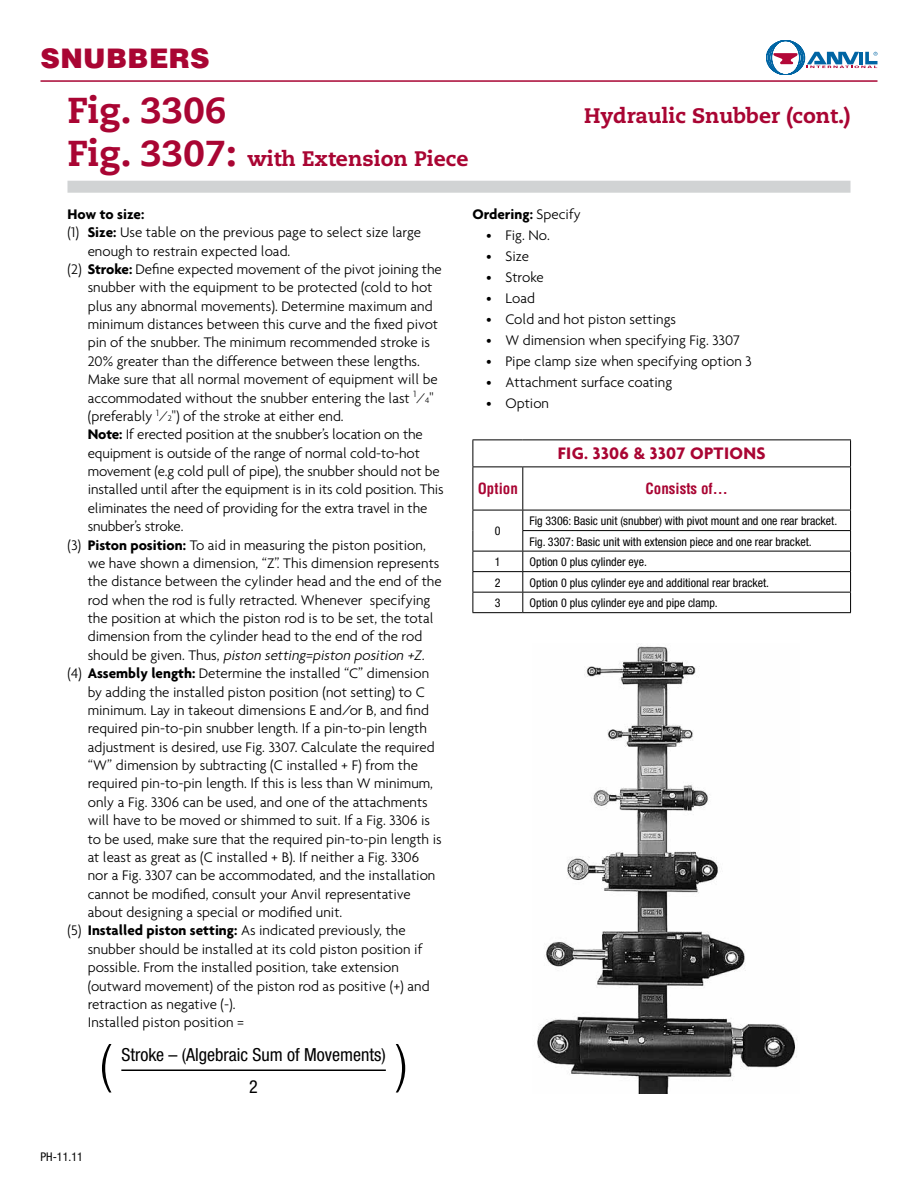
<style>
.page{position:relative;width:918px;height:1188px;background:#fff}
.page>*{position:absolute;margin:0;border:0;box-sizing:border-box;transform-origin:0 0}
.t1{font:300 condensed 54px "Helvetica Neue";color:#000}
.t2{font:800 36px "Caecilia";color:#a90533}
.t3{font:900 27px "Helvetica";letter-spacing:.015em;color:#a90533}
.t4{font:800 21px "Caecilia";color:#a90533}
.t5{font:condensed 18px/33px "Helvetica Neue";color:#000;text-align:center}
.t6{font:700 18px "Agenda";letter-spacing:.02em;color:#a90533}
.t7{font:300 15px "Agenda";color:#000}
.t8{font:italic 300 15px "Agenda";color:#000}
.t9{font:700 15px "Agenda";color:#000}
.t10{font:700 condensed 15px "Helvetica";color:#a90533}
.t11{font:condensed 12px/20.5px "Helvetica Neue";color:#000}
.s1{font-size:36px}
.s2{font-weight:700}
.s3{font-size:8.7px}
.s4{font-style:normal}
.s5{font-weight:300}
</style>
<div class="page">
<svg style="left:766px;top:40px;width:112px;height:35px"></svg>
<hr style="left:40px;top:80px;width:838px;height:2px;background:#a90533">
<div style="left:68px;top:181px;width:782px;height:12px;background:#d1d3d4"></div>
<hr style="left:472px;top:440px;width:51px;height:1px;background:#000">
<svg style="left:472px;top:440px;width:1px;height:26px"></svg>
<hr style="left:523px;top:440px;width:328px;height:1px;background:#000">
<svg style="left:850px;top:440px;width:1px;height:26px"></svg>
<hr style="left:472px;top:466px;width:51px;height:1px;background:#000">
<hr style="left:472px;top:467px;width:1px;height:43px;background:#000">
<hr style="left:523px;top:466px;width:328px;height:1px;background:#000">
<hr style="left:522px;top:467px;width:1px;height:43px;background:#000">
<hr style="left:850px;top:467px;width:1px;height:43px;background:#000">
<hr style="left:472px;top:510px;width:51px;height:1px;background:#000">
<hr style="left:523px;top:510px;width:328px;height:1px;background:#000">
<hr style="left:522px;top:530px;width:329px;height:1px;background:#000">
<hr style="left:472px;top:551px;width:51px;height:1px;background:#000">
<hr style="left:523px;top:551px;width:328px;height:1px;background:#000">
<hr style="left:472px;top:571px;width:51px;height:1px;background:#000">
<hr style="left:523px;top:571px;width:328px;height:1px;background:#000">
<hr style="left:472px;top:592px;width:51px;height:1px;background:#000">
<svg style="left:472px;top:510px;width:1px;height:102px"></svg>
<hr style="left:523px;top:592px;width:328px;height:1px;background:#000">
<svg style="left:522px;top:510px;width:1px;height:102px"></svg>
<svg style="left:850px;top:510px;width:1px;height:102px"></svg>
<hr style="left:472px;top:612px;width:51px;height:1px;background:#000">
<hr style="left:523px;top:612px;width:328px;height:1px;background:#000">
<hr style="left:121px;top:1070px;width:265px;height:1px;background:#000">
<img style="left:537px;top:646px;width:260px;height:448px">
<h3 class="t3" style="left:40px;top:40px;width:171px">SNUBBERS</h3>
<h2 class="t2" style="left:68px;top:88px;width:160px">Fig. 3306</h2>
<h3 class="t4" style="left:584px;top:102px;width:268px">Hydraulic Snubber (cont.)</h3>
<h3 class="t4" style="left:68px;top:145px;width:403px"><span class="s1">Fig. 3307:</span> with Extension Piece</h3>
<p class="t9" style="left:68px;top:205px;width:78px">How to size:</p>
<p class="t7" style="left:68px;top:224px;width:355px">(1) <span class="s2">Size:</span> Use table on the previous page to select size large</p>
<p class="t7" style="left:88px;top:242px;width:204px">enough to restrain expected load.</p>
<p class="t7" style="left:68px;top:260px;width:376px">(2) <span class="s2">Stroke:</span> Define expected movement of the pivot joining the</p>
<p class="t7" style="left:88px;top:279px;width:346px">snubber with the equipment to be protected (cold to hot</p>
<p class="t7" style="left:88px;top:297px;width:346px">plus any abnormal movements). Determine maximum and</p>
<p class="t7" style="left:88px;top:316px;width:352px">minimum distances between this curve and the fixed pivot</p>
<p class="t7" style="left:88px;top:334px;width:344px">pin of the snubber. The minimum recommended stroke is</p>
<p class="t7" style="left:88px;top:352px;width:334px">20% greater than the difference between these lengths.</p>
<p class="t7" style="left:88px;top:371px;width:351px">Make sure that all normal movement of equipment will be</p>
<p class="t7" style="left:88px;top:389px;width:347px">accommodated without the snubber entering the last <sup>1</sup>⁄<span class="s3">4</span>"</p>
<p class="t7" style="left:88px;top:407px;width:258px">(preferably <sup>1</sup>⁄<span class="s3">2</span>") of the stroke at either end.</p>
<p class="t7" style="left:88px;top:426px;width:337px"><span class="s2">Note:</span> If erected position at the snubber’s location on the</p>
<p class="t7" style="left:88px;top:444px;width:334px">equipment is outside of the range of normal cold-to-hot</p>
<p class="t7" style="left:88px;top:463px;width:353px">movement (e.g cold pull of pipe), the snubber should not be</p>
<p class="t7" style="left:88px;top:481px;width:358px">installed until after the equipment is in its cold position. This</p>
<p class="t7" style="left:88px;top:499px;width:341px">eliminates the need of providing for the extra travel in the</p>
<p class="t7" style="left:88px;top:518px;width:97px">snubber’s stroke.</p>
<p class="t7" style="left:67px;top:536px;width:360px">(3) <span class="s2">Piston position:</span> To aid in measuring the piston position,</p>
<p class="t7" style="left:88px;top:554px;width:353px">we have shown a dimension, “Z”. This dimension represents</p>
<p class="t7" style="left:88px;top:573px;width:356px">the distance between the cylinder head and the end of the</p>
<p class="t7" style="left:88px;top:591px;width:344px">rod when the rod is fully retracted. Whenever specifying</p>
<p class="t7" style="left:88px;top:610px;width:347px">the position at which the piston rod is to be set, the total</p>
<p class="t7" style="left:88px;top:628px;width:336px">dimension from the cylinder head to the end of the rod</p>
<p class="t8" style="left:88px;top:646px;width:341px"><span class="s4">s h o u l d b e g i ve n . T h u s ,</span> piston setting=piston position +Z.</p>
<p class="t7" style="left:68px;top:665px;width:363px">(4) <span class="s2">Assembly length:</span> Determine the installed “C” dimension</p>
<p class="t7" style="left:88px;top:683px;width:338px">by adding the installed piston position (not setting) to C</p>
<p class="t7" style="left:88px;top:701px;width:343px">minimum. Lay in takeout dimensions E and/or B, and find</p>
<p class="t7" style="left:88px;top:720px;width:341px">required pin-to-pin snubber length. If a pin-to-pin length</p>
<p class="t7" style="left:88px;top:738px;width:348px">adjustment is desired, use Fig. 3307. Calculate the required</p>
<p class="t7" style="left:88px;top:757px;width:332px">“W” dimension by subtracting (C installed + F) from the</p>
<p class="t7" style="left:88px;top:775px;width:347px">required pin-to-pin length. If this is less than W minimum,</p>
<p class="t7" style="left:88px;top:793px;width:342px">only a Fig. 3306 can be used, and one of the attachments</p>
<p class="t7" style="left:88px;top:812px;width:344px">will have to be moved or shimmed to suit. If a Fig. 3306 is</p>
<p class="t7" style="left:88px;top:830px;width:356px">to be used, make sure that the required pin-to-pin length is</p>
<p class="t7" style="left:88px;top:848px;width:333px">at least as great as (C installed + B). If neither a Fig. 3306</p>
<p class="t7" style="left:88px;top:867px;width:349px">nor a Fig. 3307 can be accommodated, and the installation</p>
<p class="t7" style="left:88px;top:885px;width:324px">cannot be modified, consult your Anvil representative</p>
<p class="t7" style="left:88px;top:904px;width:256px">about designing a special or modified unit.</p>
<p class="t7" style="left:68px;top:922px;width:340px">(5) <span class="s2">Installed piston setting:</span> As indicated previously, the</p>
<p class="t7" style="left:88px;top:940px;width:336px">snubber should be installed at its cold piston position if</p>
<p class="t7" style="left:88px;top:959px;width:313px">possible. From the installed position, take extension</p>
<p class="t7" style="left:88px;top:977px;width:343px">(outward movement) of the piston rod as positive (+) and</p>
<p class="t7" style="left:88px;top:995px;width:150px">retraction as negative (-).</p>
<p class="t7" style="left:88px;top:1014px;width:158px">Installed piston position =</p>
<h1 class="t1" style="left:99px;top:1032px;width:13px">(</h1>
<h1 class="t1" style="left:396px;top:1032px;width:13px">)</h1>
<p class="t5" style="left:121px;top:1038px;width:266px">Stroke – (Algebraic Sum of Movements)<br>2</p>
<p class="t11" style="left:40px;top:1146px;width:44px">PH-11.11</p>
<p class="t9" style="left:472px;top:205px;width:110px">Ordering: <span class="s5">Specify</span></p>
<p class="t7" style="left:486px;top:226px;width:65px">• Fig. No.</p>
<p class="t7" style="left:486px;top:247px;width:45px">• Size</p>
<p class="t7" style="left:486px;top:268px;width:59px">• Stroke</p>
<p class="t7" style="left:486px;top:289px;width:51px">• Load</p>
<p class="t7" style="left:486px;top:310px;width:192px">• Cold and hot piston settings</p>
<p class="t7" style="left:486px;top:331px;width:255px">• W dimension when specifying Fig. 3307</p>
<p class="t7" style="left:486px;top:352px;width:267px">• Pipe clamp size when specifying option 3</p>
<p class="t7" style="left:486px;top:373px;width:188px">• Attachment surface coating</p>
<p class="t7" style="left:486px;top:394px;width:65px">• Option</p>
<p class="t6" style="left:558px;top:442px;width:209px">FIG. 3306 &amp; 3307 OPTIONS</p>
<p class="t10" style="left:478px;top:480px;width:42px">Option</p>
<p class="t10" style="left:646px;top:480px;width:84px">Consists of…</p>
<p class="t11" style="left:495px;top:521px;width:7px">0</p>
<p class="t11" style="left:530px;top:510px;width:309px">Fig 3306: Basic unit (snubber) with pivot mount and one rear bracket.<br>Fig. 3307: Basic unit with extension piece and one rear bracket.</p>
<p class="t11" style="left:495px;top:552px;width:7px">1</p>
<p class="t11" style="left:530px;top:552px;width:119px">Option 0 plus cylinder eye.</p>
<p class="t11" style="left:495px;top:572px;width:7px">2</p>
<p class="t11" style="left:530px;top:572px;width:241px">Option 0 plus cylinder eye and additional rear bracket.</p>
<p class="t11" style="left:495px;top:593px;width:7px">3</p>
<p class="t11" style="left:530px;top:593px;width:190px">Option 0 plus cylinder eye and pipe clamp.</p>
</div>
